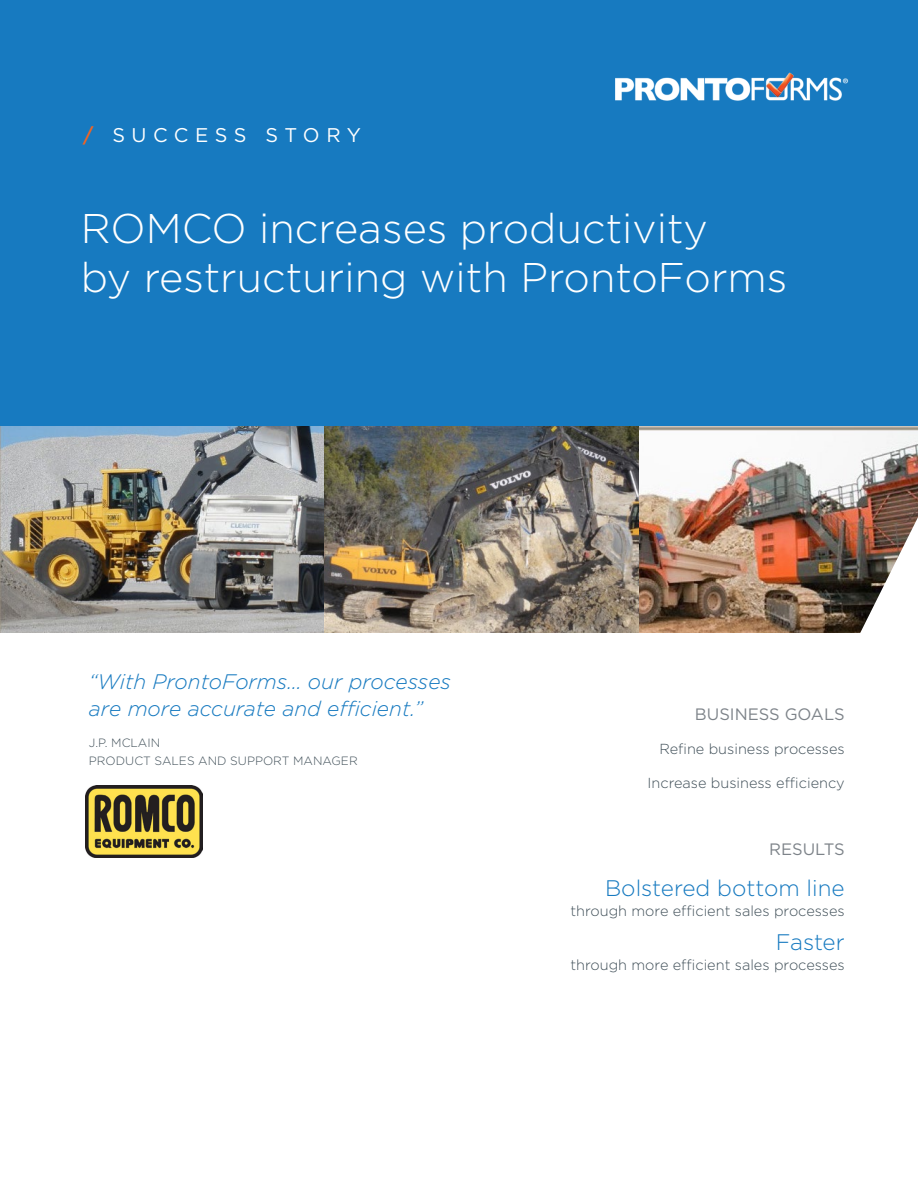
<style>
.page{position:relative;width:918px;height:1188px;background:#fff}
.page>*{position:absolute;margin:0;border:0;box-sizing:border-box;transform-origin:0 0}
.t1{font:300 41.4px/49.7px "Gotham";color:#fff}
.text{font:300 22.5px "Gotham HTF";color:#177ac0}
.caption2{font:italic 300 21px/27px "Gotham HTF";color:#177ac0}
.t2{font:19.8px "Gotham";letter-spacing:.325em;color:#fff}
.text-2{font:16.5px "Gotham HTF";color:#7d8389}
.text-3{font:300 14.55px "Gotham HTF";color:#415059}
.caption2-2{font:300 12px/18px "Gotham HTF";color:#415059}
.s1{font-weight:500;color:#f26423}
</style>
<div class="page">
<div style="left:0;top:0;width:918px;height:450px;background:#177ac0"></div>
<img style="left:86px;top:786px;width:116px;height:72px">
<img style="left:0;top:427px;width:324px;height:205px">
<img style="left:324px;top:427px;width:315px;height:205px">
<img style="left:639px;top:427px;width:279px;height:205px">
<img style="left:802px;top:517px;width:116px;height:116px">
<img style="left:616px;top:73px;width:232px;height:28px">
<p class="t2" style="left:83px;top:122px;width:279px"><span class="s1">/</span> SUCCESS STORY</p>
<p class="t1" style="left:81px;top:202px;width:708px">ROMCO increases productivity<br>by restructuring with ProntoForms</p>
<p class="caption2" style="left:89px;top:668px;width:364px">“With ProntoForms… our processes are more accurate and efficient.”</p>
<p class="caption2-2" style="left:89px;top:734px;width:270px">J.P. MCLAIN<br>PRODUCT SALES AND SUPPORT MANAGER</p>
<p class="text-2" style="left:695px;top:705px;width:151px">BUSINESS GOALS</p>
<p class="text-3" style="left:659px;top:741px;width:187px">Refine business processes</p>
<p class="text-3" style="left:648px;top:775px;width:199px">Increase business efficiency</p>
<p class="text-2" style="left:769px;top:840px;width:77px">RESULTS</p>
<p class="text" style="left:605px;top:876px;width:241px">Bolstered bottom line</p>
<p class="text-3" style="left:570px;top:903px;width:276px">through more efficient sales processes</p>
<p class="text" style="left:776px;top:930px;width:70px">Faster</p>
<p class="text-3" style="left:570px;top:957px;width:276px">through more efficient sales processes</p>
</div>
